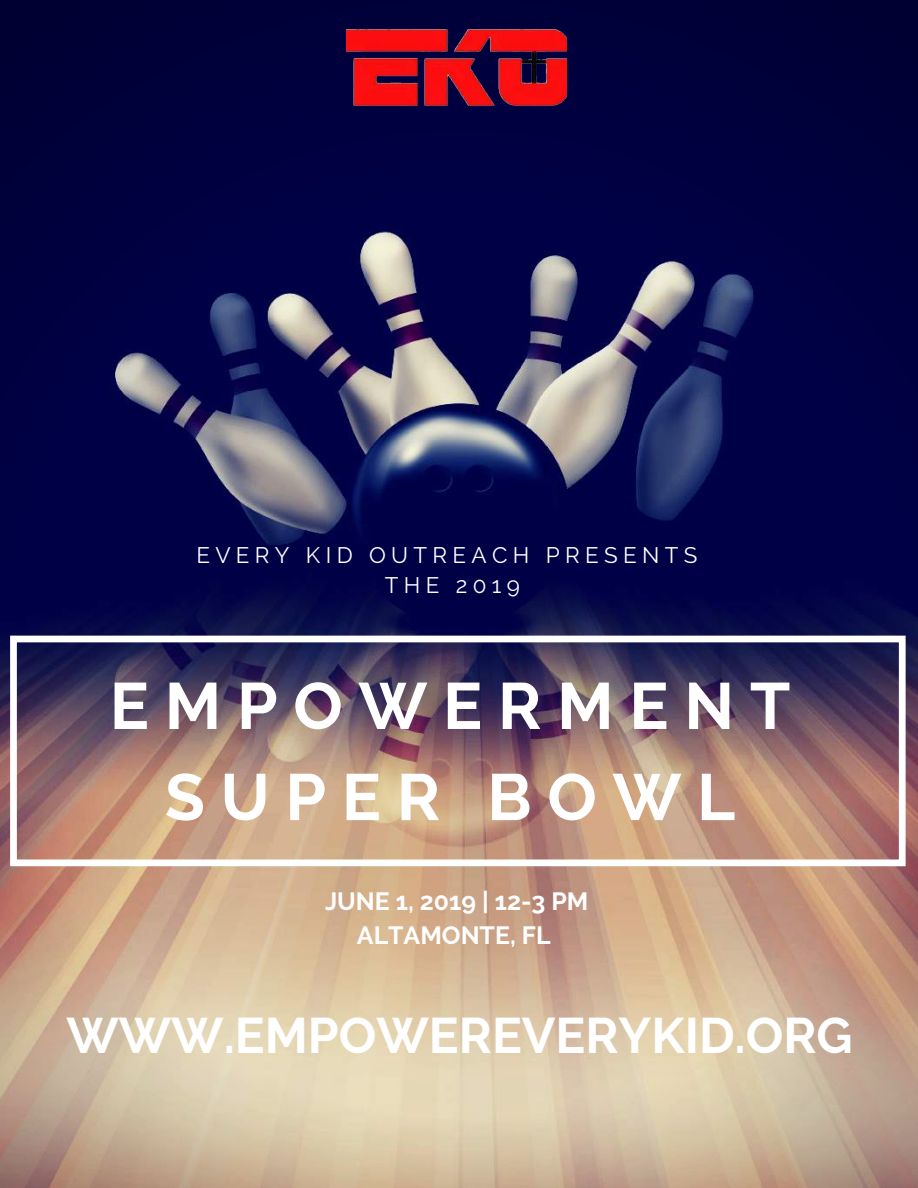
<style>
.page{position:relative;width:918px;height:1188px;background:#fff}
.page>*{position:absolute;margin:0;border:0;box-sizing:border-box;transform-origin:0 0}
.t1{font:700 65.4px/91.2px "Raleway";letter-spacing:.24em;color:#fff;text-align:center}
.t2{font:700 49.8px "Raleway";color:#fff}
.t3{font:700 24.9px/33.8px "Raleway";color:#fff;text-align:center}
.t4{font:22.35px/30.3px "Raleway";letter-spacing:.24em;color:#fff;text-align:center}
</style>
<div class="page">
<img style="left:0;top:0;width:918px;height:1188px">
<div style="left:10px;top:636px;width:896px;height:230px;border:7px solid #fff"></div>
<img style="left:346px;top:28px;width:221px;height:81px">
<p class="t4" style="left:196px;top:539px;width:503px">EVERY KID OUTREACH PRESENTS<br>THE 2019</p>
<h1 class="t1" style="left:110px;top:660px;width:682px">EMPOWERMENT<br>SUPER BOWL</h1>
<p class="t3" style="left:325px;top:884px;width:265px">JUNE 1, 2019 | 12-3 PM<br>ALTAMONTE, FL</p>
<h2 class="t2" style="left:66px;top:1006px;width:788px">WWW.EMPOWEREVERYKID.ORG</h2>
</div>
